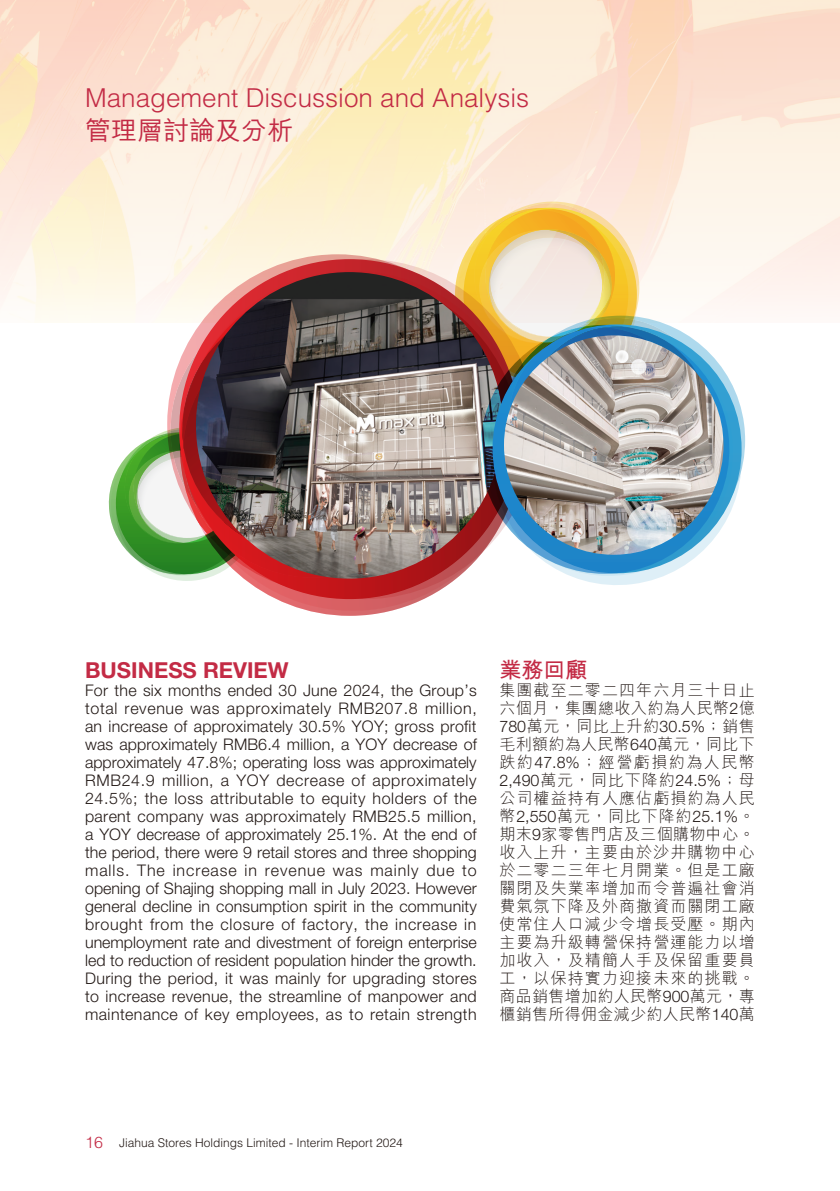
<style>
.page{position:relative;width:840px;height:1191px;background:#fff}
.page>*{position:absolute;margin:0;border:0;box-sizing:border-box;transform-origin:0 0}
.t1{font:300 26px "Helvetica LT Std";color:#c32b45}
.t2{font:500 26px "M Hei HK";color:#c32b45}
.t3{font:700 22px "Helvetica Neue LT Std";color:#c32b45}
.t4{font:700 22px "M Hei HK";color:#c32b45}
.t5{font:300 16px/18px "Helvetica Neue LT Std";letter-spacing:.025em;color:#231916;text-align:justify}
.t6{font:300 16px/18px "M Hei HK";letter-spacing:.025em;color:#231916;text-align:justify}
.t7{font:300 12px "Helvetica LT Std";color:#231916}
.s1{font-family:"Helvetica Neue LT Std"}
.s2{font-family:"M Hei HK"}
.s3{font-size:16px;color:#c32b45}
</style>
<div class="page">
<img style="left:0;top:0;width:839px;height:322px">
<svg style="left:109px;top:430px;width:58px;height:148px"></svg>
<svg style="left:167px;top:302px;width:12px;height:262px"></svg>
<svg style="left:179px;top:259px;width:171px;height:322px;background:#e5b4a8"></svg>
<svg style="left:182px;top:271px;width:298px;height:340px"></svg>
<svg style="left:182px;top:318px;width:211px;height:262px;background:#b8574d"></svg>
<img style="left:196px;top:272px;width:306px;height:306px;border-radius:153px">
<svg style="left:571px;top:576px;width:92px;height:9px"></svg>
<svg style="left:732px;top:385px;width:9px;height:123px"></svg>
<svg style="left:534px;top:355px;width:198px;height:221px"></svg>
<img style="left:350px;top:201px;width:361px;height:352px">
<img style="left:503px;top:335px;width:220px;height:220px;border-radius:110px">
<h1 class="t1" style="left:85px;top:82px;width:445px">Management Discussion and Analysis</h1>
<h1 class="t2" style="left:85px;top:112px;width:209px">管理層討論及分析</h1>
<h2 class="t3" style="left:85px;top:656px;width:205px">BUSINESS REVIEW</h2>
<p class="t5" style="left:85px;top:681px;width:393px">For the six months ended 30 June 2024, the Group’s total revenue was approximately RMB207.8 million, an increase of approximately 30.5% YOY; gross profit was approximately RMB6.4 million, a YOY decrease of approximately 47.8%; operating loss was approximately RMB24.9 million, a YOY decrease of approximately 24.5%; the loss attributable to equity holders of the parent company was approximately RMB25.5 million, a YOY decrease of approximately 25.1%. At the end of the period, there were 9 retail stores and three shopping malls. The increase in revenue was mainly due to opening of Shajing shopping mall in July 2023. However general decline in consumption spirit in the community brought from the closure of factory, the increase in unemployment rate and divestment of foreign enterprise led to reduction of resident population hinder the growth.<br>During the period, it was mainly for upgrading stores to increase revenue, the streamline of manpower and maintenance of key employees, as to retain strength</p>
<h2 class="t4" style="left:499px;top:653px;width:89px">業務回顧</h2>
<p class="t6" style="left:499px;top:681px;width:257px">集團截至二零二四年六月三十日止六個月，集團總收入約為人民幣<span class="s1">2</span>億<span class="s1">780</span>萬元，同比上升約<span class="s1">30.5%</span>；銷售毛利額約為人民幣<span class="s1">640</span>萬元，同比下跌約<span class="s1">47.8%</span>；經營虧損約為人民幣</p>
<p class="t5" style="left:499px;top:771px;width:257px">2,490<span class="s2">萬元，同比下降約</span>24.5%<span class="s2">；母</span></p>
<p class="t6" style="left:499px;top:789px;width:257px">公司權益持有人應佔虧損約為人民幣<span class="s1">2,550</span>萬元，同比下降約<span class="s1">25.1%</span>。期末<span class="s1">9</span>家零售門店及三個購物中心。收入上升，主要由於沙井購物中心於二零二三年七月開業。但是工廠關閉及失業率增加而令普遍社會消費氣氛下降及外商撤資而關閉工廠使常住人口減少令增長受壓。期內主要為升級轉營保持營運能力以增加收入，及精簡人手及保留重要員工，以保持實力迎接未來的挑戰。商品銷售增加約人民幣<span class="s1">900</span>萬元，專櫃銷售所得佣金減少約人民幣<span class="s1">140</span>萬</p>
<p class="t7" style="left:85px;top:1135px;width:319px"><span class="s3">16</span> Jiahua Stores Holdings Limited - Interim Report 2024</p>
</div>
